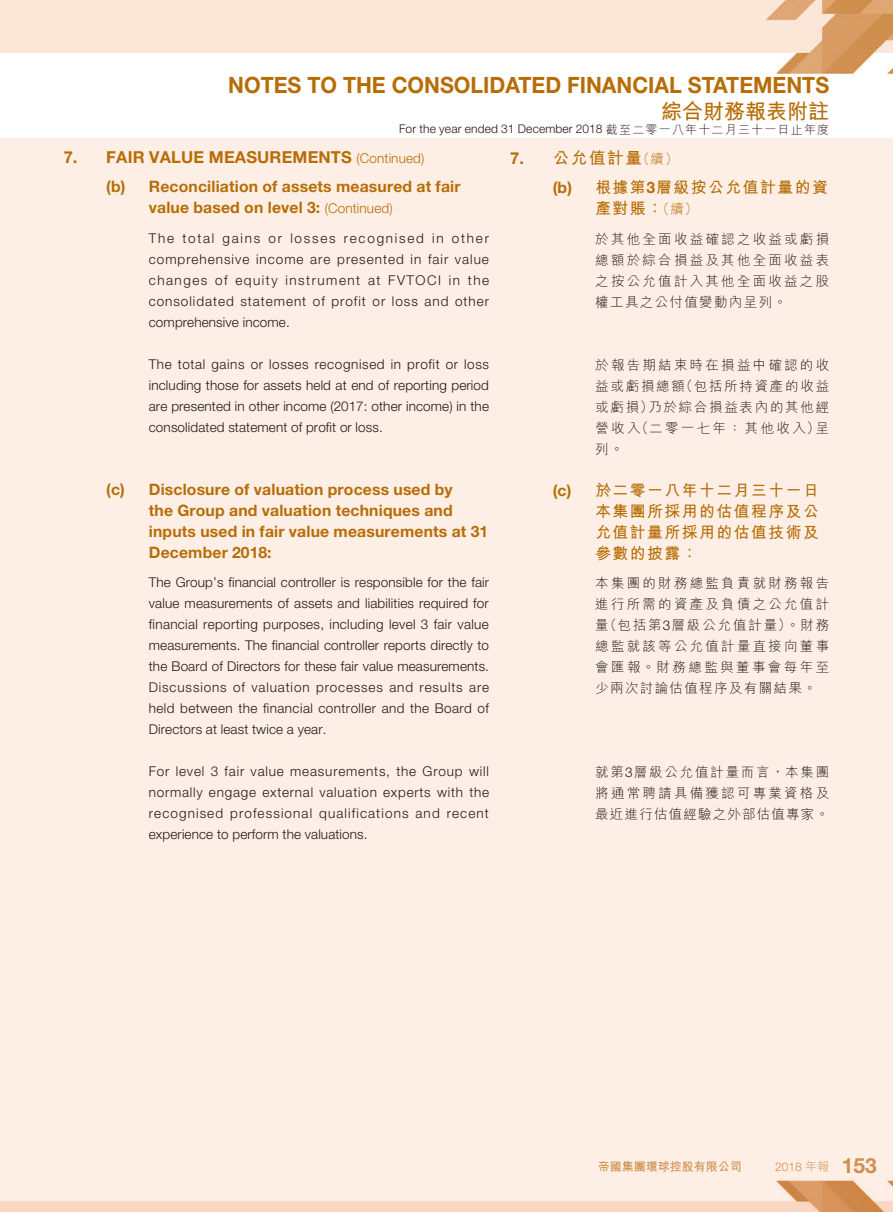
<style>
.page{position:relative;width:893px;height:1212px;background:#fff}
.page>*{position:absolute;margin:0;border:0;box-sizing:border-box;transform-origin:0 0}
.t1{font:700 22.5px "Helvetica Neue LT Std";color:#b76d06;scale:.95 1}
.t2{font:700 21px "M Hei HK";color:#b76d06}
.t3{font:700 16.5px "Helvetica Neue LT Std";letter-spacing:.01em;color:#b76d06}
.t4{font:700 16.5px "M Hei HK";letter-spacing:.1em;color:#b76d06}
.t5{font:700 15.75px/21px "Helvetica Neue LT Std";letter-spacing:.01em;color:#b76d06}
.t6{font:700 15.75px/21px "M Hei HK";letter-spacing:.1em;color:#b76d06}
.t7{font:300 13.5px/21px "Helvetica Neue LT Std";letter-spacing:.01em;color:#231916;text-align:justify}
.t8{font:300 13.5px/21px "M Hei HK";letter-spacing:.165em;color:#231916;text-align:justify}
.t9{font:300 12px "Helvetica Neue LT Std";letter-spacing:.01em;color:#231916}
.t10{font:700 12px "M Hei HK";color:#d08f4d}
.t11{font:300 12px "Helvetica Neue LT Std";color:#d08f4d}
.s1{font-family:"M Hei HK"}
.s2{font-weight:300;font-size:13.5px}
.s3{font-family:"Helvetica Neue LT Std"}
.s4{font-weight:700;font-size:21px}
</style>
<div class="page">
<img style="left:0;top:0;width:893px;height:76px">
<div style="left:0;top:138px;width:893px;height:1074px;background:#fdefe6"></div>
<h1 class="t1" style="left:228px;top:71px;width:634px">NOTES TO THE CONSOLIDATED FINANCIAL STATEMENTS</h1>
<h2 class="t2" style="left:661px;top:96px;width:169px">綜合財務報表附註</h2>
<p class="t9" style="left:399px;top:122px;width:432px">For the year ended 31 December 2018 <span class="s1">截至二零一八年十二月三十一日止年度</span></p>
<p class="t3" style="left:64px;top:146px;width:362px">7. FAIR VALUE MEASUREMENTS <span class="s2">(Continued)</span></p>
<p class="t5" style="left:149px;top:176px;width:313px;text-indent:-43px">(b) Reconciliation of assets measured at fair value based on level 3: <span class="s2">(Continued)</span></p>
<p class="t7" style="left:149px;top:227px;width:342px">The total gains or losses recognised in other comprehensive income are presented in fair value changes of equity instrument at FVTOCI in the consolidated statement of profit or loss and other comprehensive income.</p>
<p class="t7" style="left:149px;top:353px;width:342px">The total gains or losses recognised in profit or loss including those for assets held at end of reporting period are presented in other income (2017: other income) in the consolidated statement of profit or loss.</p>
<p class="t5" style="left:149px;top:478px;width:341px;text-indent:-43px">(c) Disclosure of valuation process used by<br>the Group and valuation techniques and inputs used in fair value measurements at 31<br>December 2018:</p>
<p class="t7" style="left:149px;top:571px;width:342px">The Group’s financial controller is responsible for the fair value measurements of assets and liabilities required for financial reporting purposes, including level 3 fair value measurements. The financial controller reports directly to the Board of Directors for these fair value measurements.<br>Discussions of valuation processes and results are held between the financial controller and the Board of Directors at least twice a year.</p>
<p class="t7" style="left:149px;top:760px;width:342px">For level 3 fair value measurements, the Group will normally engage external valuation experts with the recognised professional qualifications and recent experience to perform the valuations.</p>
<p class="t4" style="left:510px;top:146px;width:169px"><span class="s3">7.</span> 公允值計量<span class="s2">（續）</span></p>
<p class="t6" style="left:595px;top:175px;width:234px;text-indent:-43px"><span class="s3">(b)</span> 根據第<span class="s3">3</span>層級按公允值計量的資產對賬：<span class="s2">（續）</span></p>
<p class="t8" style="left:595px;top:228px;width:235px">於其他全面收益確認之收益或虧損總額於綜合損益及其他全面收益表之按公允值計入其他全面收益之股權工具之公付值變動內呈列。</p>
<p class="t8" style="left:595px;top:354px;width:235px">於報告期結束時在損益中確認的收益或虧損總額（包括所持資產的收益或虧損）乃於綜合損益表內的其他經營收入（二零一七年：其他收入）呈列。</p>
<p class="t6" style="left:595px;top:478px;width:225px;text-align:justify;text-indent:-43px"><span class="s3">(c)</span> 於二零一八年十二月三十一日本集團所採用的估值程序及公允值計量所採用的估值技術及參數的披露：</p>
<p class="t8" style="left:595px;top:572px;width:235px">本集團的財務總監負責就財務報告進行所需的資產及負債之公允值計量（包括第<span class="s3">3</span>層級公允值計量）。財務總監就該等公允值計量直接向董事會匯報。財務總監與董事會每年至少兩次討論估值程序及有關結果。</p>
<p class="t8" style="left:595px;top:761px;width:235px">就第<span class="s3">3</span>層級公允值計量而言，本集團將通常聘請具備獲認可專業資格及最近進行估值經驗之外部估值專家。</p>
<p class="t10" style="left:598px;top:1158px;width:145px">帝國集團環球控股有限公司</p>
<p class="t11" style="left:775px;top:1159px;width:103px">2018 <span class="s1">年報</span> <span class="s4">153</span></p>
</div>
